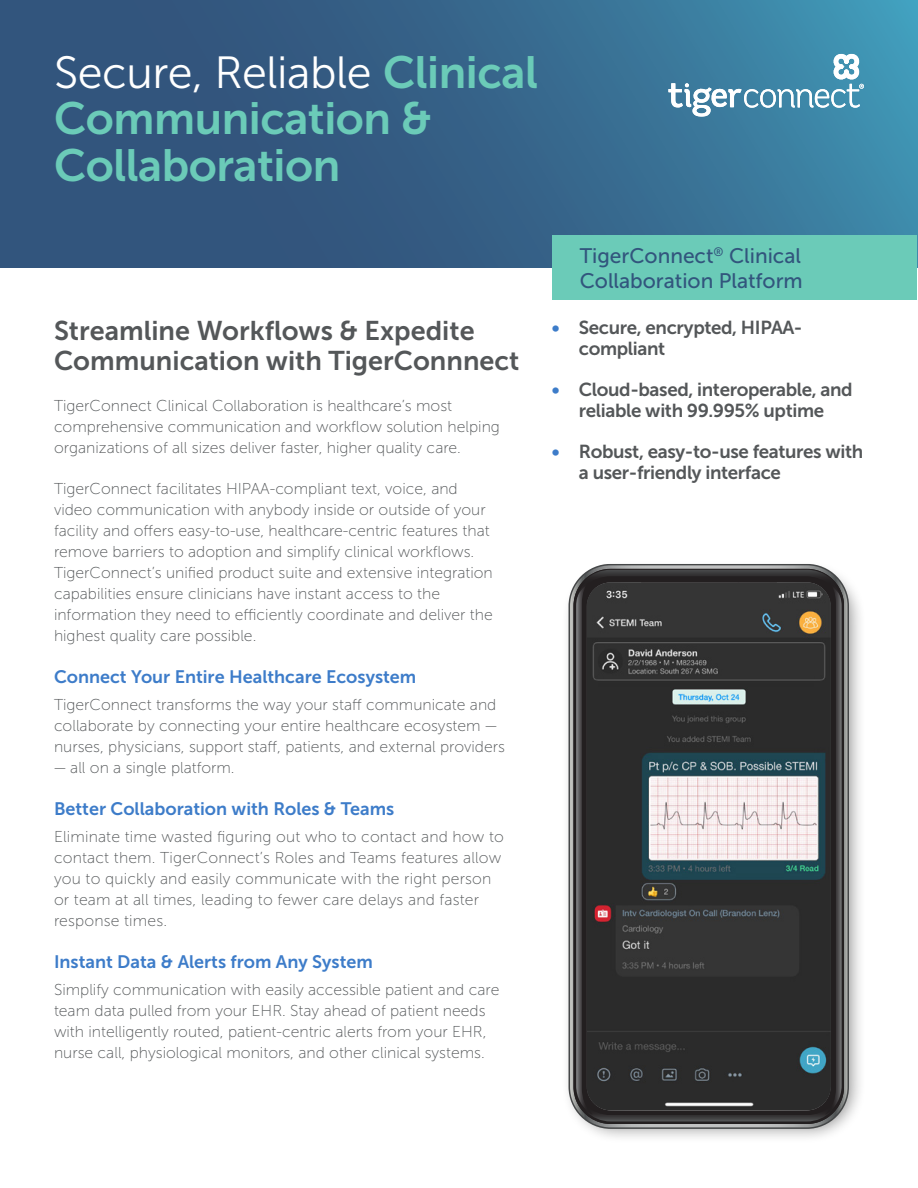
<style>
.page{position:relative;width:918px;height:1188px;background:#fff}
.page>*{position:absolute;margin:0;border:0;box-sizing:border-box;transform-origin:0 0}
.t1{font:45px/46.5px "Museo Sans 700";letter-spacing:-.01em;color:#6bcbb8}
.t2{font:45px "Museo Sans 300";letter-spacing:-.01em;color:#fff}
.t3{font:27px/30px "Museo Sans 700";color:#545759}
.t4{font:21px/25.2px "Museo Sans 500";color:#32557d}
.t5{font:18.75px/21px "Museo Sans 700";letter-spacing:-.02em;color:#545759}
.t6{font:18px "Museo Sans 700";color:#3d7cc9}
.t7{font:15.75px/21px "Museo Sans 100";color:#545759}
.s1{font-family:"Museo Sans 700";color:#6bcbb8}
.s2{color:#3d7cc9}
</style>
<div class="page">
<svg style="left:1px;top:1px;width:916px;height:267px;background:#36658a"></svg>
<div style="left:553px;top:236px;width:364px;height:64px;background:#6bcbb8"></div>
<svg style="left:668px;top:54px;width:196px;height:63px;background:#5d98b3"></svg>
<div style="left:561px;top:561px;width:305px;height:583px;background:#000;opacity:.4"></div>
<svg style="left:570px;top:565px;width:278px;height:562px;background:#9a9b9a"></svg>
<svg style="left:574px;top:569px;width:270px;height:552px;background:#464748"></svg>
<h1 class="t2" style="left:54px;top:48px;width:485px">Secure, Reliable <span class="s1">Clinical</span></h1>
<h1 class="t1" style="left:54px;top:95px;width:380px">Communication &amp;<br>Collaboration</h1>
<h2 class="t3" style="left:54px;top:316px;width:467px">Streamline Workflows &amp; Expedite<br>Communication with TigerConnnect</h2>
<p class="t7" style="left:54px;top:395px;width:447px">TigerConnect Clinical Collaboration is healthcare’s most comprehensive communication and workflow solution helping organizations of all sizes deliver faster, higher quality care.</p>
<p class="t7" style="left:54px;top:479px;width:440px">TigerConnect facilitates HIPAA-compliant text, voice, and video communication with anybody inside or outside of your facility and offers easy-to-use, healthcare-centric features that remove barriers to adoption and simplify clinical workflows.<br>TigerConnect’s unified product suite and extensive integration capabilities ensure clinicians have instant access to the information they need to efficiently coordinate and deliver the highest quality care possible.</p>
<p class="t6" style="left:54px;top:666px;width:364px">Connect Your Entire Healthcare Ecosystem</p>
<p class="t7" style="left:54px;top:695px;width:452px">TigerConnect transforms the way your staff communicate and collaborate by connecting your entire healthcare ecosystem — nurses, physicians, support staff, patients, and external providers</p>
<p class="t7" style="left:54px;top:758px;width:182px">— all on a single platform.</p>
<p class="t6" style="left:54px;top:798px;width:342px">Better Collaboration with Roles &amp; Teams</p>
<p class="t7" style="left:54px;top:827px;width:451px">Eliminate time wasted figuring out who to contact and how to contact them. TigerConnect’s Roles and Teams features allow you to quickly and easily communicate with the right person or team at all times, leading to fewer care delays and faster response times.</p>
<p class="t6" style="left:54px;top:951px;width:320px">Instant Data &amp; Alerts from Any System</p>
<p class="t7" style="left:54px;top:980px;width:447px">Simplify communication with easily accessible patient and care team data pulled from your EHR. Stay ahead of patient needs with intelligently routed, patient-centric alerts from your EHR, nurse call, physiological monitors, and other clinical systems.</p>
<h3 class="t4" style="left:580px;top:243px;width:225px">TigerConnect<sup>®</sup> Clinical<br>Collaboration Platform</h3>
<p class="t5" style="left:579px;top:317px;width:225px;text-indent:-27px"><span class="s2">•</span> Secure, encrypted, HIPAA&shy;compliant</p>
<p class="t5" style="left:552px;top:379px;width:302px;text-align:center"><span class="s2">•</span> Cloud-based, interoperable, and reliable with 99.995% uptime</p>
<p class="t5" style="left:579px;top:441px;width:286px;text-indent:-27px"><span class="s2">•</span> Robust, easy-to-use features with a user-friendly interface</p>
</div>
